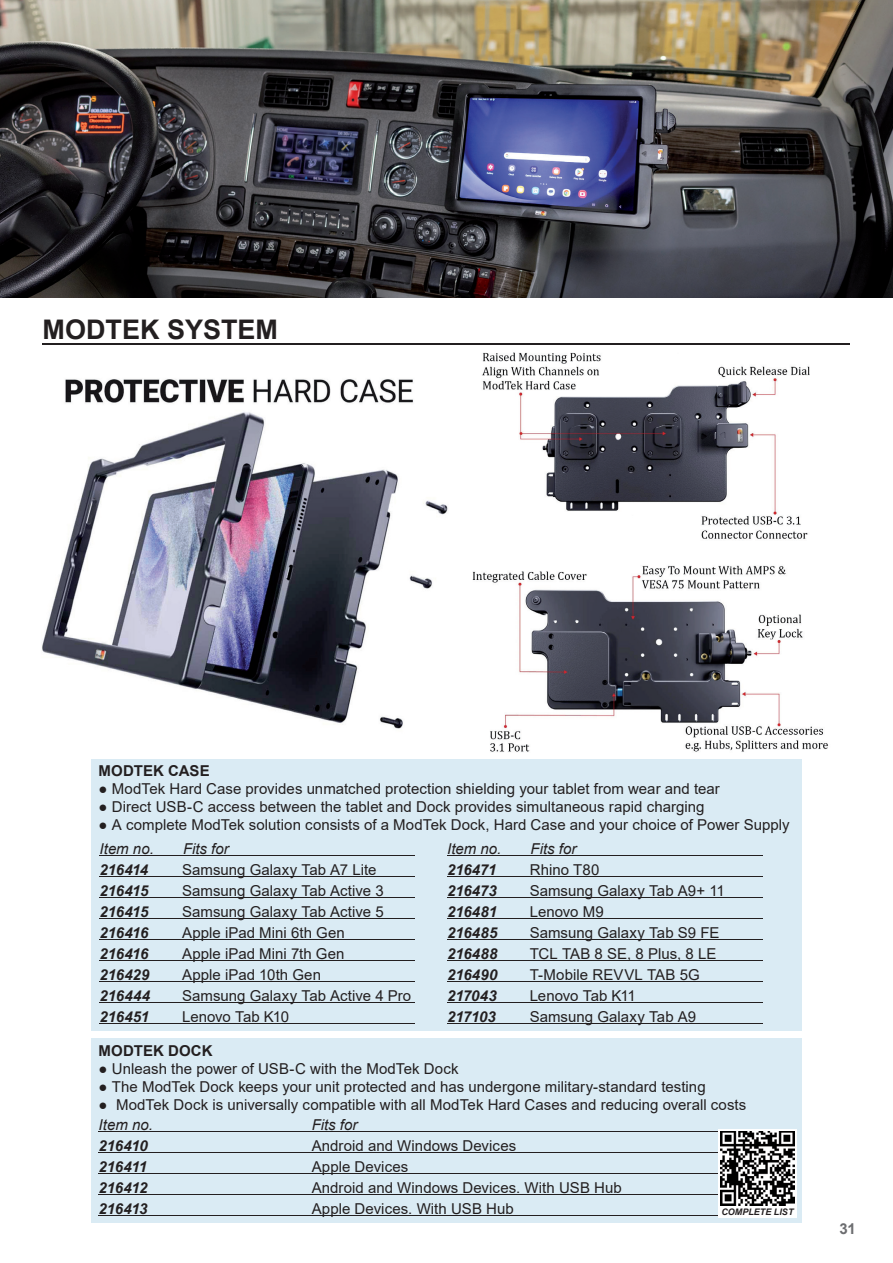
<style>
.page{position:relative;width:893px;height:1263px;background:#fff}
.page>*{position:absolute;margin:0;border:0;box-sizing:border-box;transform-origin:0 0}
.t1{font:700 27px "Arial";color:#231f20}
.t2{font:15px "Arial";letter-spacing:.005em;color:#231f20}
.t3{font:italic 700 15px "Arial";letter-spacing:-.01em;color:#231f20}
.t4{font:italic 15px "Arial";color:#231f20}
.t5{font:700 15px "Arial";letter-spacing:.005em;color:#231f20}
.t6{font:700 15px "Arial";color:#6c6d70}
.t7{font:italic 700 9px "Arial";color:#231f20}
</style>
<div class="page">
<img style="left:472px;top:565px;width:356px;height:197px">
<img style="left:0;top:0;width:893px;height:298px">
<hr style="left:43px;top:343px;width:807px;height:1px;background:#231f20">
<div style="left:91px;top:759px;width:710px;height:272px;background:#daebf4"></div>
<hr style="left:100px;top:855px;width:315px;height:1px;background:#231f20">
<hr style="left:100px;top:876px;width:315px;height:1px;background:#231f20">
<hr style="left:100px;top:897px;width:315px;height:1px;background:#231f20">
<hr style="left:100px;top:918px;width:315px;height:1px;background:#231f20">
<hr style="left:100px;top:939px;width:315px;height:1px;background:#231f20">
<hr style="left:100px;top:960px;width:315px;height:1px;background:#231f20">
<hr style="left:100px;top:981px;width:315px;height:1px;background:#231f20">
<hr style="left:100px;top:1002px;width:315px;height:1px;background:#231f20">
<hr style="left:100px;top:1023px;width:315px;height:1px;background:#231f20">
<hr style="left:447px;top:855px;width:315px;height:1px;background:#231f20">
<hr style="left:447px;top:876px;width:315px;height:1px;background:#231f20">
<hr style="left:447px;top:897px;width:315px;height:1px;background:#231f20">
<hr style="left:447px;top:918px;width:315px;height:1px;background:#231f20">
<hr style="left:447px;top:939px;width:315px;height:1px;background:#231f20">
<hr style="left:447px;top:960px;width:315px;height:1px;background:#231f20">
<hr style="left:447px;top:981px;width:315px;height:1px;background:#231f20">
<hr style="left:447px;top:1002px;width:315px;height:1px;background:#231f20">
<hr style="left:447px;top:1023px;width:315px;height:1px;background:#231f20">
<div style="left:92px;top:1038px;width:710px;height:184px;background:#daebf4"></div>
<hr style="left:99px;top:1131px;width:648px;height:1px;background:#231f20">
<hr style="left:99px;top:1152px;width:648px;height:1px;background:#231f20">
<hr style="left:99px;top:1173px;width:648px;height:1px;background:#231f20">
<hr style="left:99px;top:1194px;width:648px;height:1px;background:#231f20">
<hr style="left:99px;top:1215px;width:648px;height:1px;background:#231f20">
<img style="left:42px;top:412px;width:406px;height:317px">
<img style="left:65px;top:379px;width:348px;height:24px">
<img style="left:482px;top:352px;width:328px;height:187px">
<div style="left:718px;top:1129px;width:78px;height:88px;background:#fff"></div>
<img style="left:720px;top:1131px;width:75px;height:74px">
<h1 class="t1" style="left:43px;top:310px;width:237px">MODTEK SYSTEM</h1>
<p class="t5" style="left:99px;top:760px;width:113px">MODTEK CASE</p>
<p class="t2" style="left:99px;top:779px;width:623px">● ModTek Hard Case provides unmatched protection shielding your tablet from wear and tear</p>
<p class="t2" style="left:99px;top:797px;width:607px">● Direct USB-C access between the tablet and Dock provides simultaneous rapid charging</p>
<p class="t2" style="left:99px;top:815px;width:692px">● A complete ModTek solution consists of a ModTek Dock, Hard Case and your choice of Power Supply</p>
<p class="t4" style="left:100px;top:839px;width:56px">Item no.</p>
<p class="t4" style="left:183px;top:839px;width:47px">Fits for</p>
<p class="t3" style="left:100px;top:860px;width:50px">216414</p>
<p class="t2" style="left:182px;top:859px;width:196px">Samsung Galaxy Tab A7 Lite</p>
<p class="t3" style="left:100px;top:881px;width:50px">216415</p>
<p class="t2" style="left:182px;top:880px;width:203px">Samsung Galaxy Tab Active 3</p>
<p class="t3" style="left:100px;top:902px;width:50px">216415</p>
<p class="t2" style="left:182px;top:901px;width:203px">Samsung Galaxy Tab Active 5</p>
<p class="t3" style="left:100px;top:923px;width:51px">216416</p>
<p class="t2" style="left:182px;top:922px;width:164px">Apple iPad Mini 6th Gen</p>
<p class="t3" style="left:100px;top:944px;width:51px">216416</p>
<p class="t2" style="left:182px;top:943px;width:164px">Apple iPad Mini 7th Gen</p>
<p class="t3" style="left:100px;top:965px;width:52px">216429</p>
<p class="t2" style="left:182px;top:964px;width:140px">Apple iPad 10th Gen</p>
<p class="t3" style="left:100px;top:986px;width:52px">216444</p>
<p class="t2" style="left:182px;top:985px;width:231px">Samsung Galaxy Tab Active 4 Pro</p>
<p class="t3" style="left:100px;top:1007px;width:51px">216451</p>
<p class="t2" style="left:182px;top:1006px;width:109px">Lenovo Tab K10</p>
<p class="t4" style="left:447px;top:839px;width:56px">Item no.</p>
<p class="t4" style="left:531px;top:839px;width:47px">Fits for</p>
<p class="t3" style="left:447px;top:860px;width:51px">216471</p>
<p class="t2" style="left:530px;top:859px;width:71px">Rhino T80</p>
<p class="t3" style="left:447px;top:881px;width:51px">216473</p>
<p class="t2" style="left:530px;top:880px;width:197px">Samsung Galaxy Tab A9+ 11</p>
<p class="t3" style="left:447px;top:902px;width:51px">216481</p>
<p class="t2" style="left:530px;top:901px;width:76px">Lenovo M9</p>
<p class="t3" style="left:447px;top:923px;width:52px">216485</p>
<p class="t2" style="left:530px;top:922px;width:191px">Samsung Galaxy Tab S9 FE</p>
<p class="t3" style="left:447px;top:944px;width:52px">216488</p>
<p class="t2" style="left:530px;top:943px;width:188px">TCL TAB 8 SE, 8 Plus, 8 LE</p>
<p class="t3" style="left:447px;top:965px;width:52px">216490</p>
<p class="t2" style="left:530px;top:964px;width:172px">T-Mobile REVVL TAB 5G</p>
<p class="t3" style="left:447px;top:986px;width:51px">217043</p>
<p class="t2" style="left:530px;top:985px;width:108px">Lenovo Tab K11</p>
<p class="t3" style="left:447px;top:1007px;width:50px">217103</p>
<p class="t2" style="left:530px;top:1006px;width:168px">Samsung Galaxy Tab A9</p>
<p class="t5" style="left:99px;top:1040px;width:115px">MODTEK DOCK</p>
<p class="t2" style="left:99px;top:1058px;width:361px">● Unleash the power of USB-C with the ModTek Dock</p>
<p class="t2" style="left:99px;top:1076px;width:608px">● The ModTek Dock keeps your unit protected and has undergone military-standard testing</p>
<p class="t2" style="left:99px;top:1094px;width:649px">● ModTek Dock is universally compatible with all ModTek Hard Cases and reducing overall costs</p>
<p class="t4" style="left:99px;top:1115px;width:56px">Item no.</p>
<p class="t4" style="left:312px;top:1115px;width:47px">Fits for</p>
<p class="t3" style="left:99px;top:1136px;width:51px">216410</p>
<p class="t2" style="left:312px;top:1136px;width:206px">Android and Windows Devices</p>
<p class="t3" style="left:99px;top:1157px;width:50px">216411</p>
<p class="t2" style="left:312px;top:1157px;width:98px">Apple Devices</p>
<p class="t3" style="left:99px;top:1178px;width:50px">216412</p>
<p class="t2" style="left:312px;top:1178px;width:312px">Android and Windows Devices. With USB Hub</p>
<p class="t3" style="left:99px;top:1199px;width:50px">216413</p>
<p class="t2" style="left:312px;top:1199px;width:204px">Apple Devices. With USB Hub</p>
<p class="t7" style="left:721px;top:1206px;width:74px">COMPLETE LIST</p>
<p class="t6" style="left:839px;top:1218px;width:18px">31</p>
</div>
